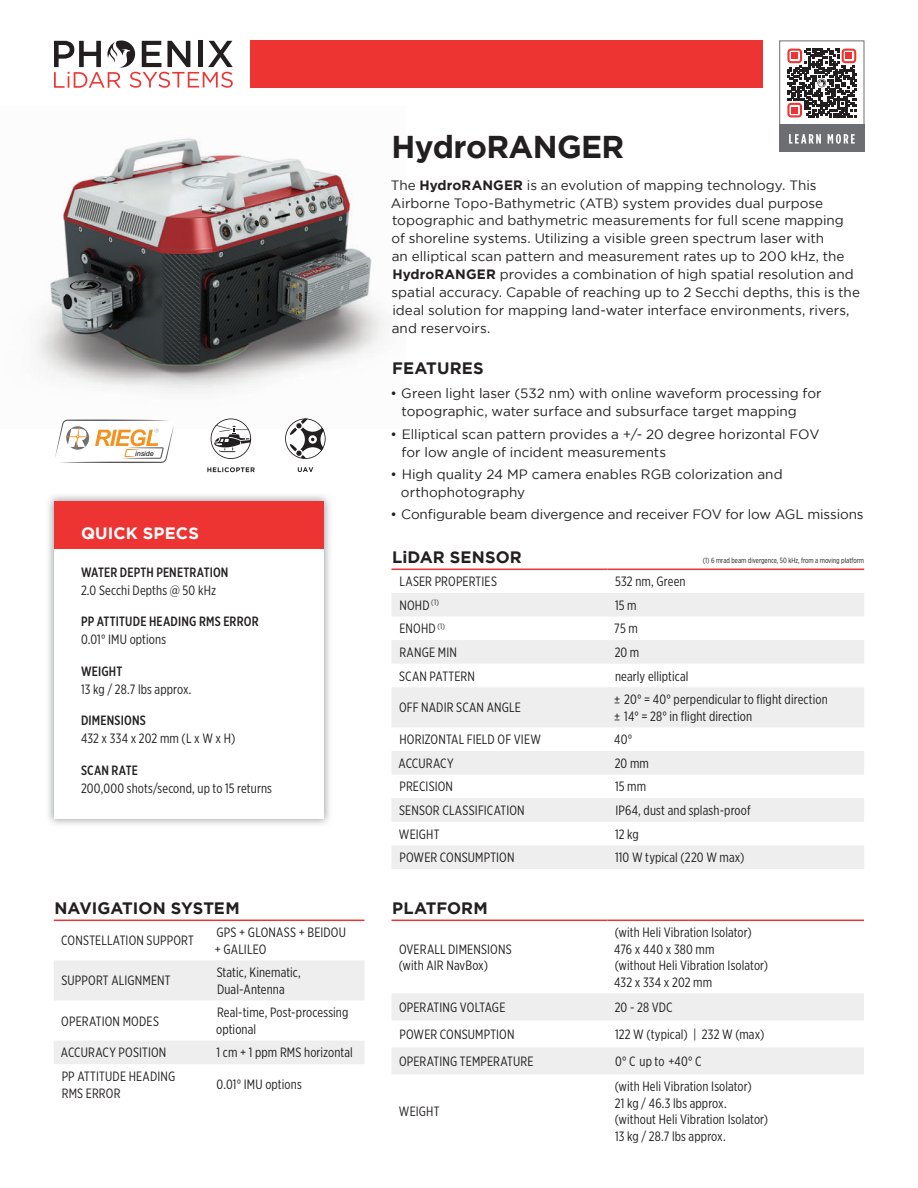
<style>
.page{position:relative;width:918px;height:1188px;background:#fff}
.page>*{position:absolute;margin:0;border:0;box-sizing:border-box;transform-origin:0 0}
.t1{font:700 31.5px "Gotham HTF";letter-spacing:-.02em;color:#231f20}
.t2{font:700 16.5px "Gotham HTF";letter-spacing:.005em;color:#231f20}
.t3{font:700 16.5px "Gotham HTF";letter-spacing:.01em;color:#fff}
.t4{font:13.5px/16.5px "Gotham X Narrow";letter-spacing:.01em;color:#231f20}
.t5{font:13.5px/18px "Gotham HTF";color:#231f20}
.t6{font:500 13.5px "Gotham X Narrow";letter-spacing:.015em;color:#231f20}
.t7{font:7.5px "Gotham X Narrow";color:#231f20}
.t8{font:italic 7.2px "Arial";color:#050504}
.s1{font-weight:700}
</style>
<div class="page">
<img style="left:35px;top:138px;width:349px;height:282px">
<div style="left:250px;top:40px;width:513px;height:48px;background:#ee3433"></div>
<svg style="left:54px;top:40px;width:179px;height:48px"></svg>
<div style="left:779px;top:40px;width:85px;height:86px;border:1px solid #6d6e71"></div>
<div style="left:779px;top:124px;width:85px;height:28px;background:#6d6e71"></div>
<svg style="left:789px;top:134px;width:66px;height:10px"></svg>
<svg style="left:787px;top:49px;width:69px;height:68px"></svg>
<svg style="left:392px;top:993px;width:472px;height:81px"></svg>
<hr style="left:392px;top:920px;width:216px;height:1px;background:#ee3433">
<hr style="left:608px;top:920px;width:256px;height:1px;background:#ee3433">
<svg style="left:392px;top:593px;width:472px;height:276px;fill:#eeeeef"></svg>
<hr style="left:392px;top:569px;width:216px;height:1px;background:#ee3433">
<hr style="left:608px;top:569px;width:256px;height:1px;background:#ee3433">
<svg style="left:55px;top:420px;width:119px;height:43px"></svg>
<svg style="left:54px;top:960px;width:310px;height:104px"></svg>
<hr style="left:54px;top:920px;width:155px;height:1px;background:#ee3433">
<hr style="left:209px;top:920px;width:155px;height:1px;background:#ee3433">
<img style="left:48px;top:495px;width:282px;height:330px">
<div style="left:54px;top:502px;width:270px;height:317px;background:#fff"></div>
<div style="left:54px;top:502px;width:270px;height:47px;background:#ee3433"></div>
<svg style="left:285px;top:418px;width:41px;height:41px"></svg>
<svg style="left:298px;top:467px;width:15px;height:5px"></svg>
<svg style="left:207px;top:467px;width:48px;height:5px"></svg>
<svg style="left:211px;top:418px;width:40px;height:41px"></svg>
<p class="t8" style="left:135px;top:449px;width:20px">inside</p>
<p class="t3" style="left:81px;top:526px;width:119px">QUICK SPECS</p>
<p class="t6" style="left:81px;top:566px;width:149px">WATER DEPTH PENETRATION</p>
<p class="t4" style="left:81px;top:582px;width:137px">2.0 Secchi Depths @ 50 kHz</p>
<p class="t6" style="left:81px;top:615px;width:179px">PP ATTITUDE HEADING RMS ERROR</p>
<p class="t4" style="left:81px;top:632px;width:87px">0.01° IMU options</p>
<p class="t6" style="left:81px;top:665px;width:43px">WEIGHT</p>
<p class="t4" style="left:81px;top:681px;width:112px">13 kg / 28.7 lbs approx.</p>
<p class="t6" style="left:81px;top:714px;width:66px">DIMENSIONS</p>
<p class="t4" style="left:81px;top:731px;width:156px">432 x 334 x 202 mm (L x W x H)</p>
<p class="t6" style="left:81px;top:764px;width:58px">SCAN RATE</p>
<p class="t4" style="left:81px;top:780px;width:193px">200,000 shots/second, up to 15 returns</p>
<p class="t2" style="left:55px;top:902px;width:187px">NAVIGATION SYSTEM</p>
<p class="t4" style="left:61px;top:933px;width:134px">CONSTELLATION SUPPORT</p>
<p class="t4" style="left:215px;top:925px;width:133px">GPS + GLONASS + BEIDOU + GALILEO</p>
<p class="t4" style="left:61px;top:973px;width:111px">SUPPORT ALIGNMENT</p>
<p class="t4" style="left:217px;top:965px;width:86px">Static, Kinematic,<br>Dual-Antenna</p>
<p class="t4" style="left:61px;top:1013px;width:99px">OPERATION MODES</p>
<p class="t4" style="left:216px;top:1005px;width:134px">Real-time, Post-processing optional</p>
<p class="t4" style="left:61px;top:1045px;width:107px">ACCURACY POSITION</p>
<p class="t4" style="left:217px;top:1045px;width:138px">1 cm + 1 ppm RMS horizontal</p>
<p class="t4" style="left:62px;top:1069px;width:115px">PP ATTITUDE HEADING<br>RMS ERROR</p>
<p class="t4" style="left:217px;top:1077px;width:87px">0.01° IMU options</p>
<h1 class="t1" style="left:391px;top:135px;width:235px">HydroRANGER</h1>
<p class="t5" style="left:391px;top:176px;width:471px">The <span class="s1">HydroRANGER</span> is an evolution of mapping technology. This Airborne Topo-Bathymetric (ATB) system provides dual purpose topographic and bathymetric measurements for full scene mapping<br>of shoreline systems. Utilizing a visible green spectrum laser with<br>an elliptical scan pattern and measurement rates up to 200 kHz, the <span class="s1">HydroRANGER</span> provides a combination of high spatial resolution and spatial accuracy. Capable of reaching up to 2 Secchi depths, this is the ideal solution for mapping land-water interface environments, rivers, and reservoirs.</p>
<p class="t2" style="left:392px;top:362px;width:93px">FEATURES</p>
<p class="t5" style="left:402px;top:385px;width:422px;text-indent:-11px">ï Green light laser (532 nm) with online waveform processing for topographic, water surface and subsurface target mapping</p>
<p class="t5" style="left:402px;top:425px;width:419px;text-indent:-11px">ï Elliptical scan pattern provides a +/- 20 degree horizontal FOV for low angle of incident measurements</p>
<p class="t5" style="left:401px;top:466px;width:383px;text-indent:-10px">ï High quality 24 MP camera enables RGB colorization and orthophotography</p>
<p class="t5" style="left:391px;top:506px;width:475px">ï Configurable beam divergence and receiver FOV for low AGL missions</p>
<p class="t2" style="left:392px;top:550px;width:131px">LiDAR SENSOR</p>
<p class="t4" style="left:399px;top:574px;width:99px">LASER PROPERTIES</p>
<p class="t4" style="left:615px;top:574px;width:72px">532 nm, Green</p>
<p class="t4" style="left:399px;top:597px;width:41px">NOHD <sup>(1)</sup></p>
<p class="t4" style="left:615px;top:597px;width:23px">15 m</p>
<p class="t4" style="left:399px;top:621px;width:47px">ENOHD <sup>(1)</sup></p>
<p class="t4" style="left:614px;top:621px;width:25px">75 m</p>
<p class="t4" style="left:399px;top:645px;width:59px">RANGE MIN</p>
<p class="t4" style="left:615px;top:645px;width:26px">20 m</p>
<p class="t4" style="left:399px;top:668px;width:77px">SCAN PATTERN</p>
<p class="t4" style="left:615px;top:668px;width:75px">nearly elliptical</p>
<p class="t4" style="left:399px;top:700px;width:123px">OFF NADIR SCAN ANGLE</p>
<p class="t4" style="left:614px;top:692px;width:215px">± 20° = 40° perpendicular to flight direction ± 14° = 28° in flight direction</p>
<p class="t4" style="left:399px;top:732px;width:143px">HORIZONTAL FIELD OF VIEW</p>
<p class="t4" style="left:614px;top:732px;width:19px">40°</p>
<p class="t4" style="left:399px;top:756px;width:57px">ACCURACY</p>
<p class="t4" style="left:615px;top:756px;width:36px">20 mm</p>
<p class="t4" style="left:399px;top:779px;width:55px">PRECISION</p>
<p class="t4" style="left:615px;top:779px;width:33px">15 mm</p>
<p class="t4" style="left:399px;top:803px;width:127px">SENSOR CLASSIFICATION</p>
<p class="t4" style="left:615px;top:803px;width:137px">IP64, dust and splash-proof</p>
<p class="t4" style="left:399px;top:826px;width:42px">WEIGHT</p>
<p class="t4" style="left:615px;top:826px;width:25px">12 kg</p>
<p class="t4" style="left:399px;top:850px;width:117px">POWER CONSUMPTION</p>
<p class="t4" style="left:615px;top:850px;width:131px">110 W typical (220 W max)</p>
<p class="t7" style="left:703px;top:557px;width:163px">(1) 6 mrad beam divergence, 50 kHz, from a moving platform</p>
<p class="t2" style="left:392px;top:902px;width:97px">PLATFORM</p>
<p class="t4" style="left:399px;top:941px;width:114px">OVERALL DIMENSIONS (with AIR NavBox)</p>
<p class="t4" style="left:614px;top:925px;width:155px">(with Heli Vibration Isolator)<br>476 x 440 x 380 mm<br>(without Heli Vibration Isolator)<br>432 x 334 x 202 mm</p>
<p class="t4" style="left:399px;top:1000px;width:108px">OPERATING VOLTAGE</p>
<p class="t4" style="left:615px;top:1000px;width:60px">20 - 28 VDC</p>
<p class="t4" style="left:399px;top:1027px;width:117px">POWER CONSUMPTION</p>
<p class="t4" style="left:615px;top:1027px;width:151px">122 W (typical) | 232 W (max)</p>
<p class="t4" style="left:399px;top:1054px;width:136px">OPERATING TEMPERATURE</p>
<p class="t4" style="left:615px;top:1054px;width:88px">0° C up to +40° C</p>
<p class="t4" style="left:399px;top:1104px;width:42px">WEIGHT</p>
<p class="t4" style="left:615px;top:1079px;width:155px">(with Heli Vibration Isolator)<br>21 kg / 46.3 lbs approx. (without Heli Vibration Isolator)<br>13 kg / 28.7 lbs approx.</p>
</div>
